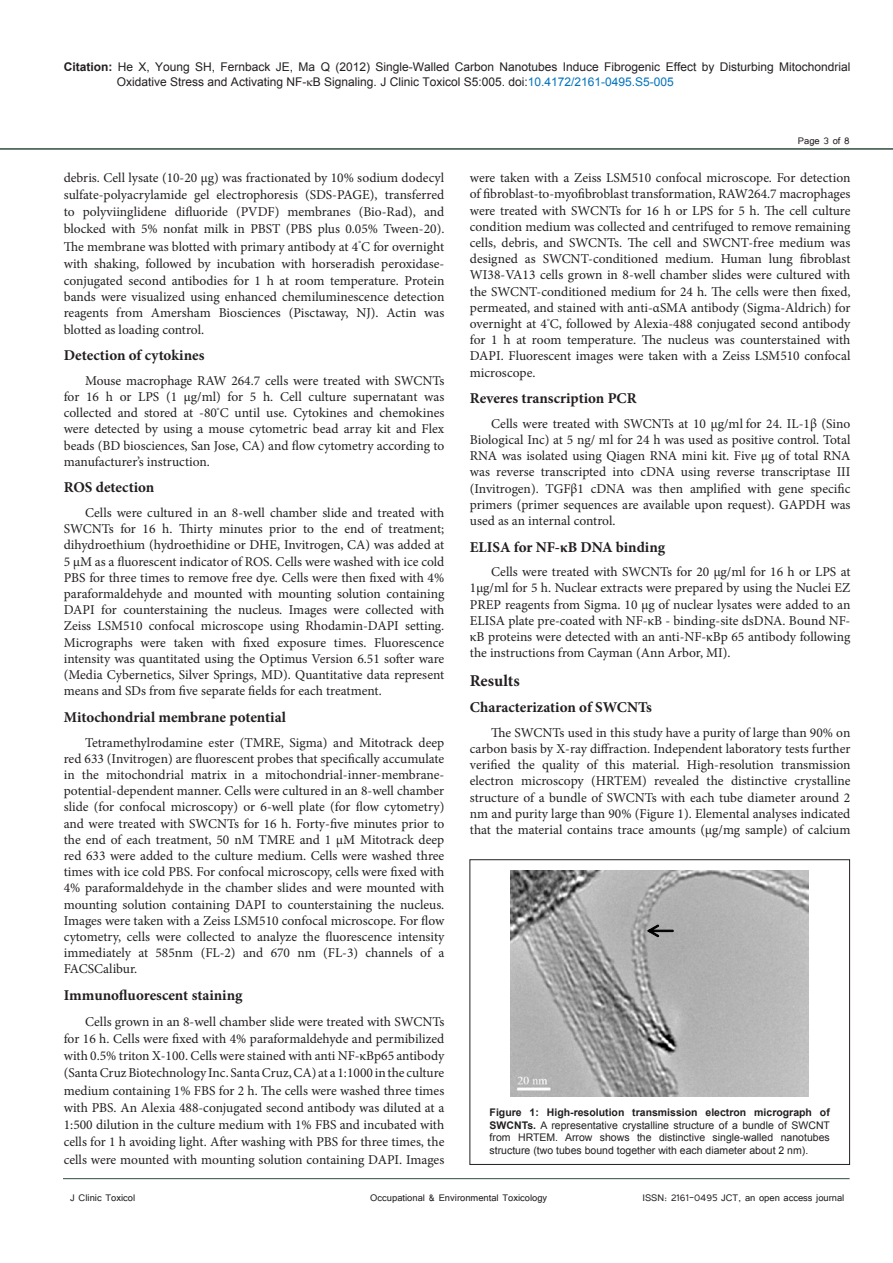
<style>
.page{position:relative;width:893px;height:1263px;background:#fff}
.page>*{position:absolute;margin:0;border:0;box-sizing:border-box;transform-origin:0 0}
.t1{font:700 16.5px "Minion Pro";color:#231f20}
.t2{font:700 15px "Minion Pro";color:#231f20}
.t3{font:13.5px/16.2px "Minion Pro";color:#231f20;text-align:justify}
.t4{font:12px/15px "Arial";color:#231f20}
.t5{font:12px "Tunga";color:#231f20}
.t6{font:10.5px/12.6px "Arial";color:#231f20;text-align:justify}
.s1{font-weight:700}
.s2{color:#0072bc}
</style>
<div class="page">
<hr style="left:63px;top:1178px;width:787px;height:1px;background:#324b3e">
<hr style="left:0;top:148px;width:893px;height:2px;background:#324b3e">
<img style="left:511px;top:870px;width:298px;height:227px">
<svg style="left:647px;top:925px;width:26px;height:12px"></svg>
<p class="t4" style="left:117px;top:59px;width:735px;text-indent:-53px"><span class="s1">Citation:</span> He X, Young SH, Fernback JE, Ma Q (2012) Single-Walled Carbon Nanotubes Induce Fibrogenic Effect by Disturbing Mitochondrial<br>Oxidative Stress and Activating NF- B Signaling. J Clinic Toxicol S5:005. doi:<span class="s2">10.4172/2161-0495.S5-005</span></p>
<p class="t3" style="left:64px;top:169px;width:382px;line-height:17px">debris. Cell lysate (10-20 µg) was fractionated by 10% sodium dodecyl sulfate-polyacrylamide gel electrophoresis (SDS-PAGE), transferred to polyviinglidene difluoride (PVDF) membranes (Bio-Rad), and blocked with 5% nonfat milk in PBST (PBS plus 0.05% Tween-20).<br>The membrane was blotted with primary antibody at 4<sup>°</sup>C for overnight with shaking, followed by incubation with horseradish peroxidase&shy;conjugated second antibodies for 1 h at room temperature. Protein bands were visualized using enhanced chemiluminescence detection reagents from Amersham Biosciences (Pisctaway, NJ). Actin was blotted as loading control.</p>
<p class="t2" style="left:64px;top:345px;width:142px">Detection of cytokines</p>
<p class="t3" style="left:64px;top:372px;width:382px;text-indent:21px">Mouse macrophage RAW 264.7 cells were treated with SWCNTs for 16 h or LPS (1 µg/ml) for 5 h. Cell culture supernatant was collected and stored at -80<sup>°</sup>C until use. Cytokines and chemokines were detected by using a mouse cytometric bead array kit and Flex beads (BD biosciences, San Jose, CA) and flow cytometry according to manufacturer’s instruction.</p>
<p class="t2" style="left:64px;top:477px;width:92px">ROS detection</p>
<p class="t3" style="left:64px;top:505px;width:382px;text-indent:21px">Cells were cultured in an 8-well chamber slide and treated with SWCNTs for 16 h. Thirty minutes prior to the end of treatment; dihydroethium (hydroethidine or DHE, Invitrogen, CA) was added at 5 µM as a fluorescent indicator of ROS. Cells were washed with ice cold PBS for three times to remove free dye. Cells were then fixed with 4% paraformaldehyde and mounted with mounting solution containing DAPI for counterstaining the nucleus. Images were collected with Zeiss LSM510 confocal microscope using Rhodamin-DAPI setting.<br>Micrographs were taken with fixed exposure times. Fluorescence intensity was quantitated using the Optimus Version 6.51 softer ware (Media Cybernetics, Silver Springs, MD). Quantitative data represent means and SDs from five separate fields for each treatment.</p>
<p class="t2" style="left:64px;top:706px;width:224px">Mitochondrial membrane potential</p>
<p class="t3" style="left:64px;top:734px;width:382px;text-indent:21px">Tetramethylrodamine ester (TMRE, Sigma) and Mitotrack deep red 633 (Invitrogen) are fluorescent probes that specifically accumulate in the mitochondrial matrix in a mitochondrial-inner-membrane&shy;potential-dependent manner. Cells were cultured in an 8-well chamber slide (for confocal microscopy) or 6-well plate (for flow cytometry) and were treated with SWCNTs for 16 h. Forty-five minutes prior to the end of each treatment, 50 nM TMRE and 1 µM Mitotrack deep red 633 were added to the culture medium. Cells were washed three times with ice cold PBS. For confocal microscopy, cells were fixed with 4% paraformaldehyde in the chamber slides and were mounted with mounting solution containing DAPI to counterstaining the nucleus.<br>Images were taken with a Zeiss LSM510 confocal microscope. For flow cytometry, cells were collected to analyze the fluorescence intensity immediately at 585nm (FL-2) and 670 nm (FL-3) channels of a FACSCalibur.</p>
<p class="t2" style="left:64px;top:984px;width:180px">Immunofluorescent staining</p>
<p class="t3" style="left:64px;top:1013px;width:382px;line-height:17.2px;text-indent:21px">Cells grown in an 8-well chamber slide were treated with SWCNTs for 16 h. Cells were fixed with 4% paraformaldehyde and permibilized with 0.5% triton X-100. Cells were stained with anti NF-κBp65 antibody (Santa Cruz Biotechnology Inc. Santa Cruz, CA) at a 1:1000 in the culture medium containing 1% FBS for 2 h. The cells were washed three times with PBS. An Alexia 488-conjugated second antibody was diluted at a 1:500 dilution in the culture medium with 1% FBS and incubated with cells for 1 h avoiding light. After washing with PBS for three times, the cells were mounted with mounting solution containing DAPI. Images</p>
<p class="t5" style="left:798px;top:133px;width:53px">Page 3 of 8</p>
<p class="t3" style="left:470px;top:170px;width:382px">were taken with a Zeiss LSM510 confocal microscope. For detection of fibroblast-to-myofibroblast transformation, RAW264.7 macrophages were treated with SWCNTs for 16 h or LPS for 5 h. The cell culture condition medium was collected and centrifuged to remove remaining cells, debris, and SWCNTs. The cell and SWCNT-free medium was designed as SWCNT-conditioned medium. Human lung fibroblast WI38-VA13 cells grown in 8-well chamber slides were cultured with the SWCNT-conditioned medium for 24 h. The cells were then fixed, permeated, and stained with anti-αSMA antibody (Sigma-Aldrich) for overnight at 4<sup>°</sup>C, followed by Alexia-488 conjugated second antibody for 1 h at room temperature. The nucleus was counterstained with DAPI. Fluorescent images were taken with a Zeiss LSM510 confocal microscope.</p>
<p class="t2" style="left:470px;top:388px;width:168px">Reveres transcription PCR</p>
<p class="t3" style="left:470px;top:415px;width:382px;text-indent:21px">Cells were treated with SWCNTs at 10 µg/ml for 24. IL-1β (Sino Biological Inc) at 5 ng/ ml for 24 h was used as positive control. Total RNA was isolated using Qiagen RNA mini kit. Five µg of total RNA was reverse transcripted into cDNA using reverse transcriptase III (Invitrogen). TGFβ1 cDNA was then amplified with gene specific primers (primer sequences are available upon request). GAPDH was used as an internal control.</p>
<p class="t2" style="left:470px;top:536px;width:197px">ELISA for NF-κB DNA binding</p>
<p class="t3" style="left:470px;top:564px;width:382px;text-indent:21px">Cells were treated with SWCNTs for 20 µg/ml for 16 h or LPS at 1µg/ml for 5 h. Nuclear extracts were prepared by using the Nuclei EZ PREP reagents from Sigma. 10 µg of nuclear lysates were added to an ELISA plate pre-coated with NF-κB - binding-site dsDNA. Bound NF&shy;κB proteins were detected with an anti-NF-κBp 65 antibody following the instructions from Cayman (Ann Arbor, MI).</p>
<p class="t1" style="left:470px;top:669px;width:51px">Results</p>
<p class="t2" style="left:470px;top:697px;width:184px">Characterization of SWCNTs</p>
<p class="t3" style="left:470px;top:724px;width:382px;text-indent:21px">The SWCNTs used in this study have a purity of large than 90% on carbon basis by X-ray diffraction. Independent laboratory tests further verified the quality of this material. High-resolution transmission electron microscopy (HRTEM) revealed the distinctive crystalline structure of a bundle of SWCNTs with each tube diameter around 2 nm and purity large than 90% (Figure 1). Elemental analyses indicated that the material contains trace amounts (µg/mg sample) of calcium</p>
<p class="t6" style="left:490px;top:1106px;width:342px"><span class="s1">Figure 1: High-resolution transmission electron micrograph of SWCNTs.</span> A representative crystalline structure of a bundle of SWCNT from HRTEM. Arrow shows the distinctive single-walled nanotubes structure (two tubes bound together with each diameter about 2 nm).</p>
<p class="t5" style="left:70px;top:1190px;width:67px">J Clinic Toxicol</p>
<p class="t5" style="left:370px;top:1190px;width:179px">Occupational &amp; Environmental Toxicology</p>
<p class="t5" style="left:642px;top:1190px;width:203px">ISSN: 2161-0495 JCT, an open access journal</p>
</div>
